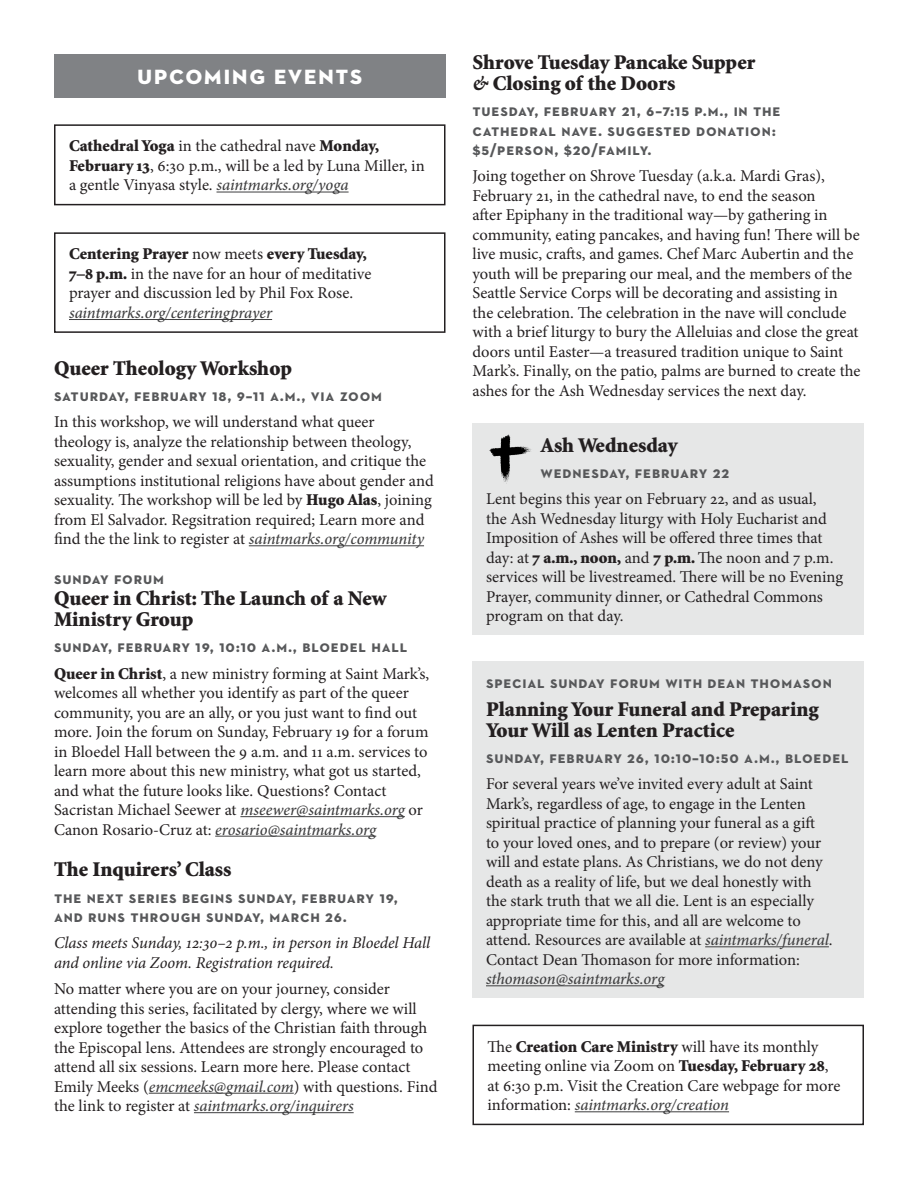
<style>
.page{position:relative;width:918px;height:1188px;background:#fff}
.page>*{position:absolute;margin:0;border:0;box-sizing:border-box;transform-origin:0 0}
.BODY_COPY{font:900 21px/21px "Minion Std";color:#231f20}
.t1{font:21px "Neutraface 2 Display Titling";letter-spacing:.1em;color:#fff}
.BODY_COPY-2{font:16.5px/19.5px "Minion Pro";color:#231f20}
.BODY_COPY-3{font:700 16.5px/19.5px "Neutraface 2 Text";letter-spacing:.05em;color:#57585a}
.BODY_COPY-4{font:italic 16.5px/19.5px "Minion Pro";letter-spacing:-.01em;color:#231f20}
.s1{font-family:"Minion Std";font-weight:900}
.s2{font-weight:500;font-style:italic;color:#3e3e3f}
.s3{font-family:"Minion Pro";font-weight:700;font-style:italic}
</style>
<div class="page">
<hr style="left:217px;top:192px;width:132px;height:1px;background:#3e3e3f">
<div style="left:54px;top:124px;width:392px;height:81px;border:2px solid #231f20"></div>
<div style="left:54px;top:54px;width:392px;height:43px;background:#808285"></div>
<hr style="left:575px;top:1111px;width:154px;height:1px;background:#3e3e3f">
<div style="left:472px;top:1025px;width:392px;height:100px;border:2px solid #231f20"></div>
<hr style="left:69px;top:319px;width:203px;height:1px;background:#3e3e3f">
<div style="left:54px;top:232px;width:392px;height:101px;border:2px solid #231f20"></div>
<hr style="left:240px;top:816px;width:165px;height:1px;background:#3e3e3f">
<hr style="left:215px;top:836px;width:161px;height:1px;background:#3e3e3f">
<div style="left:472px;top:423px;width:392px;height:212px;background:#e6e7e7"></div>
<div style="left:472px;top:662px;width:392px;height:336px;background:#e6e7e7"></div>
<hr style="left:705px;top:946px;width:124px;height:1px;background:#3e3e3f">
<hr style="left:486px;top:985px;width:178px;height:1px;background:#3e3e3f">
<hr style="left:249px;top:545px;width:175px;height:1px;background:#3e3e3f">
<hr style="left:149px;top:1093px;width:145px;height:1px;background:#3e3e3f">
<hr style="left:194px;top:1112px;width:160px;height:1px;background:#3e3e3f">
<img style="left:489px;top:434px;width:42px;height:50px">
<p class="t1" style="left:137px;top:64px;width:226px">UPCOMING EVENTS</p>
<p class="BODY_COPY-2" style="left:69px;top:136px;width:357px"><span class="s1">Cathedral Yoga</span> in the cathedral nave <span class="s1">Monday,<br>February 13</span>, 6:30 p.m., will be a led by Luna Miller, in a gentle Vinyasa style. <span class="s2">saintmarks.org/yoga</span></p>
<p class="BODY_COPY-2" style="left:69px;top:244px;width:304px"><span class="s1">Centering Prayer</span> now meets <span class="s1">every Tuesday, 7–8 p.m.</span> in the nave for an hour of meditative prayer and discussion led by Phil Fox Rose. <span class="s2">saintmarks.org/centeringprayer</span></p>
<p class="BODY_COPY" style="left:54px;top:358px;width:239px">Queer Theology Workshop</p>
<p class="BODY_COPY-3" style="left:54px;top:385px;width:330px">saturday, february 18, 9–11 a.m., via zoom</p>
<p class="BODY_COPY-2" style="left:54px;top:412px;width:381px">In this workshop, we will understand what queer theology is, analyze the relationship between theology, sexuality, gender and sexual orientation, and critique the assumptions institutional religions have about gender and sexuality. The workshop will be led by <span class="s1">Hugo Alas</span>, joining from El Salvador. Regsitration required; Learn more and find the the link to register at <span class="s2">saintmarks.org/community</span></p>
<p class="BODY_COPY-3" style="left:54px;top:569px;width:111px">sunday forum</p>
<p class="BODY_COPY" style="left:54px;top:588px;width:334px">Queer in Christ: The Launch of a New<br>Ministry Group</p>
<p class="BODY_COPY-3" style="left:54px;top:637px;width:355px">sunday, february 19, 10:10 a.m., bloedel hall</p>
<p class="BODY_COPY-2" style="left:54px;top:664px;width:377px"><span class="s1">Queer in Christ</span>, a new ministry forming at Saint Mark’s, welcomes all whether you identify as part of the queer community, you are an ally, or you just want to find out more. Join the forum on Sunday, February 19 for a forum in Bloedel Hall between the 9 a.m. and 11 a.m. services to learn more about this new ministry, what got us started, and what the future looks like. Questions? Contact Sacristan Michael Seewer at <span class="s2">mseewer@saintmarks.org</span> or Canon Rosario-Cruz at: <span class="s2">erosario@saintmarks.org</span></p>
<p class="BODY_COPY" style="left:54px;top:860px;width:179px">The Inquirers’ Class</p>
<p class="BODY_COPY-3" style="left:54px;top:887px;width:345px">the next series begins sunday, february 19, and runs through sunday, march 26.</p>
<p class="BODY_COPY-4" style="left:54px;top:933px;width:378px">Class meets Sunday, 12:30–2 p.m., in person in Bloedel Hall and online via Zoom. Registration required.</p>
<p class="BODY_COPY-2" style="left:54px;top:979px;width:385px">No matter where you are on your journey, consider attending this series, facilitated by clergy, where we will explore together the basics of the Christian faith through the Episcopal lens. Attendees are strongly encouraged to attend all six sessions. Learn more here. Please contact Emily Meeks (<span class="s2">emcmeeks@gmail.com</span>) with questions. Find the link to register at <span class="s2">saintmarks.org/inquirers</span></p>
<p class="BODY_COPY" style="left:472px;top:52px;width:284px">Shrove Tuesday Pancake Supper <span class="s3">&amp;</span> Closing of the Doors</p>
<p class="BODY_COPY-3" style="left:472px;top:101px;width:310px">tuesday, february 21, 6–7:15 p.m., in the cathedral nave. suggested donation: $5/person, $20/family.</p>
<p class="BODY_COPY-2" style="left:472px;top:166px;width:390px">Joing together on Shrove Tuesday (a.k.a. Mardi Gras), February 21, in the cathedral nave, to end the season<br>after Epiphany in the traditional way—by gathering in community, eating pancakes, and having fun! There will be live music, crafts, and games. Chef Marc Aubertin and the youth will be preparing our meal, and the members of the Seattle Service Corps will be decorating and assisting in the celebration. The celebration in the nave will conclude with a brief liturgy to bury the Alleluias and close the great doors until Easter—a treasured tradition unique to Saint Mark’s. Finally, on the patio, palms are burned to create the ashes for the Ash Wednesday services the next day.</p>
<p class="BODY_COPY" style="left:541px;top:435px;width:138px">Ash Wednesday</p>
<p class="BODY_COPY-3" style="left:541px;top:462px;width:190px">wednesday, february 22</p>
<p class="BODY_COPY-2" style="left:486px;top:489px;width:359px">Lent begins this year on February 22, and as usual,<br>the Ash Wednesday liturgy with Holy Eucharist and Imposition of Ashes will be offered three times that day: at <span class="s1">7 a.m., noon,</span> and <span class="s1">7 p.m.</span> The noon and 7 p.m. services will be livestreamed. There will be no Evening Prayer, community dinner, or Cathedral Commons program on that day.</p>
<p class="BODY_COPY-3" style="left:486px;top:672px;width:347px">special sunday forum with dean thomason</p>
<p class="BODY_COPY" style="left:486px;top:699px;width:334px">Planning Your Funeral and Preparing<br>Your Will as Lenten Practice</p>
<p class="BODY_COPY-3" style="left:486px;top:747px;width:364px">sunday, february 26, 10:10–10:50 a.m., bloedel</p>
<p class="BODY_COPY-2" style="left:486px;top:774px;width:348px">For several years we’ve invited every adult at Saint Mark’s, regardless of age, to engage in the Lenten spiritual practice of planning your funeral as a gift<br>to your loved ones, and to prepare (or review) your will and estate plans. As Christians, we do not deny death as a reality of life, but we deal honestly with the stark truth that we all die. Lent is an especially appropriate time for this, and all are welcome to attend. Resources are available at <span class="s2">saintmarks/funeral</span>.<br>Contact Dean Thomason for more information: <span class="s2">sthomason@saintmarks.org</span></p>
<p class="BODY_COPY-2" style="left:488px;top:1037px;width:354px">The <span class="s1">Creation Care Ministry</span> will have its monthly meeting online via Zoom on <span class="s1">Tuesday, February 28</span>, at 6:30 p.m. Visit the Creation Care webpage for more information: <span class="s2">saintmarks.org/creation</span></p>
</div>
